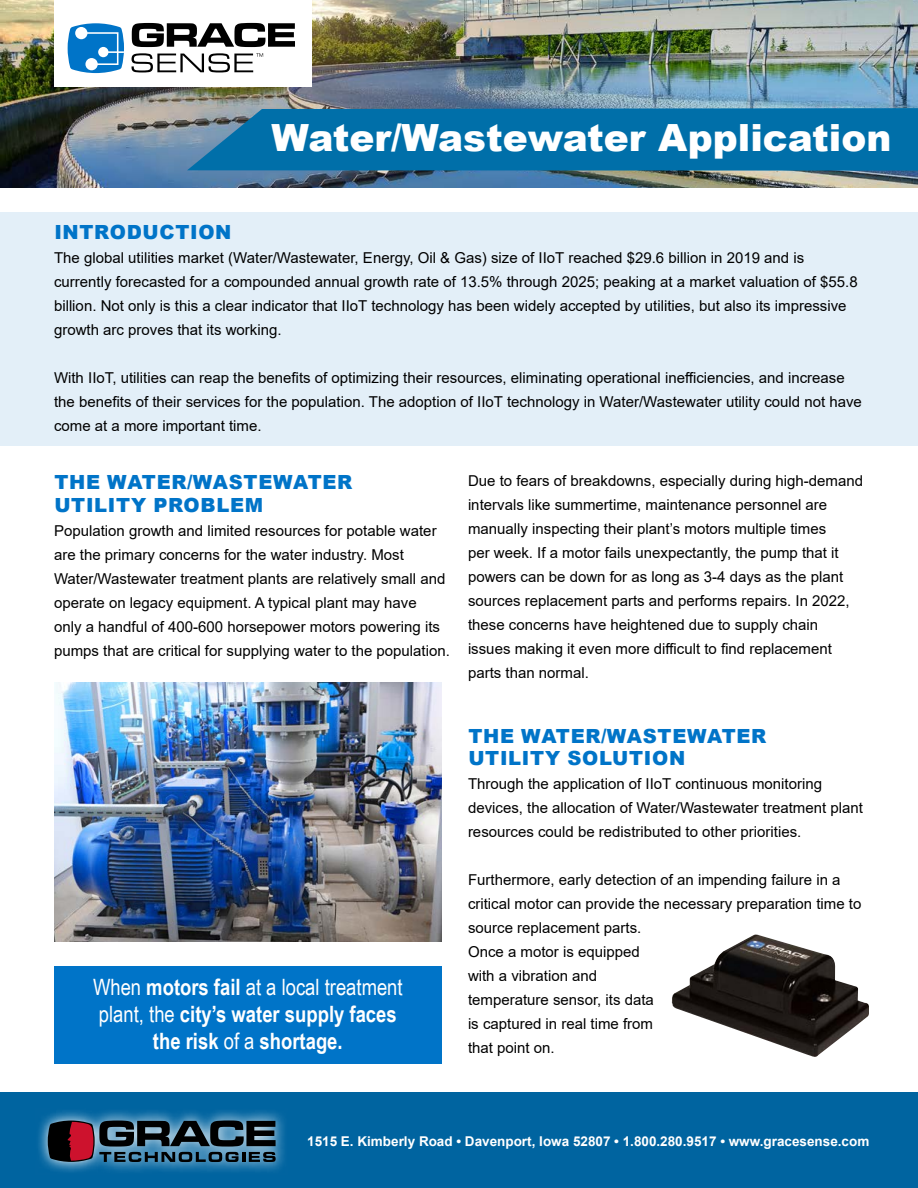
<style>
.page{position:relative;width:918px;height:1188px;background:#fff}
.page>*{position:absolute;margin:0;border:0;box-sizing:border-box;transform-origin:0 0}
.t1{font:900 37.5px "Arial";color:#fff}
.t2{font:700 22.5px/27px "Arial Narrow";color:#fff;text-align:center}
.t3{font:900 19.5px/22.5px "Arial";letter-spacing:.035em;color:#0074c8}
.t4{font:15px/24px "Arial";color:#000}
.t5{font:700 13.5px "Arial";color:#fff}
.s1{font-weight:400}
</style>
<div class="page">
<img style="left:0;top:0;width:918px;height:188px">
<svg style="left:187px;top:108px;width:731px;height:63px;background:#0871a8"></svg>
<div style="left:54px;top:0;width:257px;height:86px;background:#fff"></div>
<svg style="left:132px;top:23px;width:163px;height:24px"></svg>
<svg style="left:68px;top:23px;width:56px;height:50px"></svg>
<svg style="left:132px;top:53px;width:131px;height:19px"></svg>
<div style="left:0;top:1093px;width:918px;height:95px;background:#0064a0"></div>
<svg style="left:38px;top:1111px;width:247px;height:61px"></svg>
<svg style="left:48px;top:1120px;width:228px;height:42px;background:#3e4758"></svg>
<div style="left:54px;top:966px;width:388px;height:98px;background:#0074c8"></div>
<div style="left:0;top:212px;width:918px;height:234px;background:#e3eff8"></div>
<img style="left:54px;top:683px;width:388px;height:258px">
<img style="left:671px;top:935px;width:198px;height:122px">
<h1 class="t1" style="left:272px;top:111px;width:621px">Water/Wastewater Application</h1>
<h3 class="t3" style="left:54px;top:220px;width:179px">INTRODUCTION</h3>
<p class="t4" style="left:54px;top:245px;width:805px">The global utilities market (Water/Wastewater, Energy, Oil &amp; Gas) size of IIoT reached $29.6 billion in 2019 and is currently forecasted for a compounded annual growth rate of 13.5% through 2025; peaking at a market valuation of $55.8 billion. Not only is this a clear indicator that IIoT technology has been widely accepted by utilities, but also its impressive growth arc proves that its working.</p>
<p class="t4" style="left:54px;top:365px;width:809px">With IIoT, utilities can reap the benefits of optimizing their resources, eliminating operational inefficiencies, and increase the benefits of their services for the population. The adoption of IIoT technology in Water/Wastewater utility could not have come at a more important time.</p>
<h3 class="t3" style="left:54px;top:470px;width:300px">THE WATER/WASTEWATER<br>UTILITY PROBLEM</h3>
<p class="t4" style="left:54px;top:518px;width:397px">Population growth and limited resources for potable water are the primary concerns for the water industry. Most Water/Wastewater treatment plants are relatively small and operate on legacy equipment. A typical plant may have<br>only a handful of 400-600 horsepower motors powering its pumps that are critical for supplying water to the population.</p>
<h2 class="t2" style="left:93px;top:972px;width:311px"><span class="s1">When</span> motors fail <span class="s1">at a local treatment plant, the</span> city’s water supply faces the risk <span class="s1">of a</span> shortage.</h2>
<p class="t4" style="left:468px;top:469px;width:397px">Due to fears of breakdowns, especially during high-demand intervals like summertime, maintenance personnel are manually inspecting their plant’s motors multiple times<br>per week. If a motor fails unexpectantly, the pump that it powers can be down for as long as 3-4 days as the plant sources replacement parts and performs repairs. In 2022, these concerns have heightened due to supply chain issues making it even more difficult to find replacement parts than normal.</p>
<h3 class="t3" style="left:468px;top:724px;width:300px">THE WATER/WASTEWATER<br>UTILITY SOLUTION</h3>
<p class="t4" style="left:468px;top:772px;width:396px">Through the application of IIoT continuous monitoring devices, the allocation of Water/Wastewater treatment plant resources could be redistributed to other priorities.</p>
<p class="t4" style="left:468px;top:868px;width:395px">Furthermore, early detection of an impending failure in a critical motor can provide the necessary preparation time to source replacement parts.<br>Once a motor is equipped<br>with a vibration and<br>temperature sensor, its data<br>is captured in real time from<br>that point on.</p>
<p class="t5" style="left:307px;top:1132px;width:564px">1515 E. Kimberly Road • Davenport, Iowa 52807 • 1.800.280.9517 • www.gracesense.com</p>
</div>
